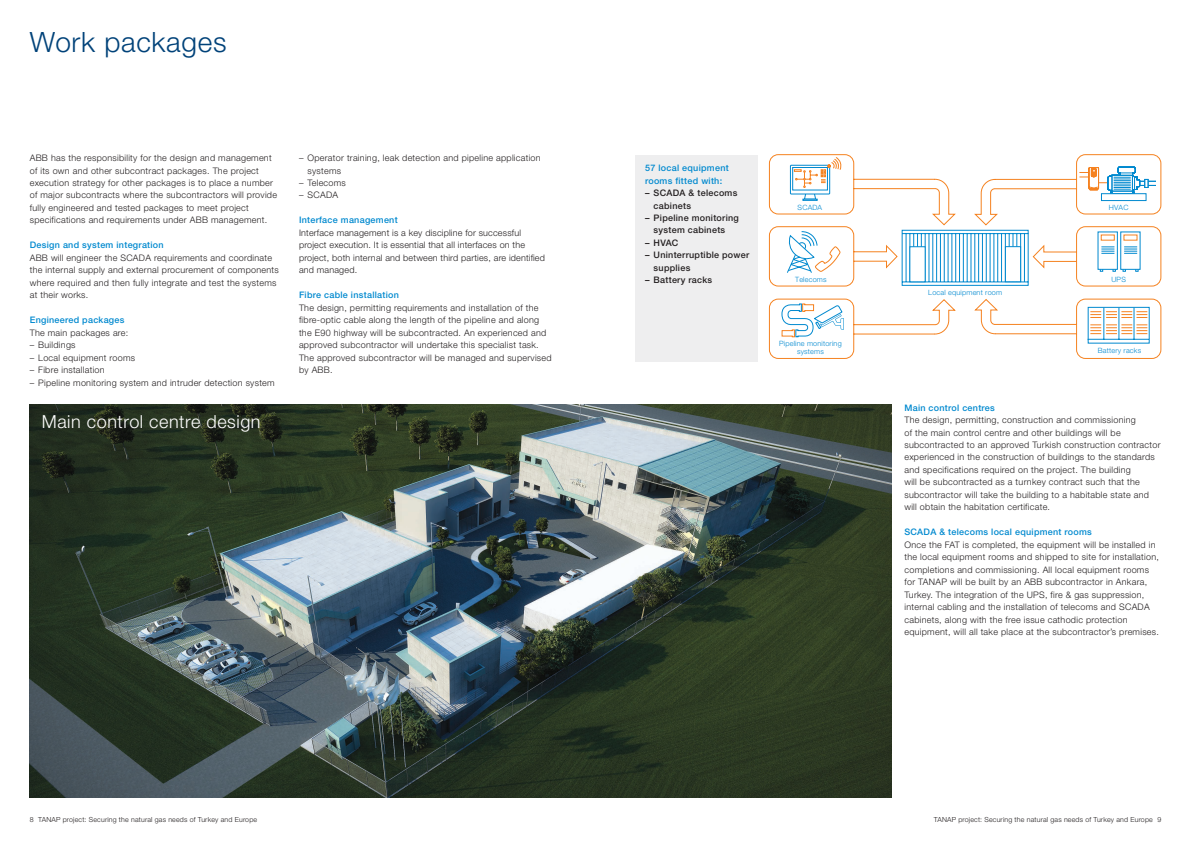
<style>
.page{position:relative;width:1191px;height:842px;background:#fff}
.page>*{position:absolute;margin:0;border:0;box-sizing:border-box;transform-origin:0 0}
.t1{font:300 28px "Helvetica Neue";letter-spacing:.025em;color:#004279}
.t2{font:300 18px "Helvetica Neue";letter-spacing:.03em;color:#fff}
.t3{font:300 9px/12.5px "Helvetica Neue";letter-spacing:.03em;color:#231f20}
.t4{font:500 9px/12.4px "Helvetica Neue";letter-spacing:.03em;color:#0089cf}
.t5{font:500 9px/12.4px "Helvetica Neue";letter-spacing:.03em;color:#231f20}
.t6{font:300 7.3px/8.3px "Helvetica Neue";letter-spacing:.025em;color:#0089d0;text-align:center}
.t7{font:300 7px "Helvetica Neue";letter-spacing:.025em;color:#231f20}
</style>
<div class="page">
<div style="left:635px;top:155px;width:122px;height:206px;background:#eeeeef"></div>
<hr style="left:1190px;top:311px;width:1px;height:43px;background:#0089cf">
<svg style="left:769px;top:154px;width:392px;height:205px"></svg>
<img style="left:30px;top:404px;width:862px;height:393px">
<h1 class="t1" style="left:30px;top:25px;width:198px">Work packages</h1>
<p class="t3" style="left:30px;top:151px;width:249px">ABB has the responsibility for the design and management of its own and other subcontract packages. The project execution strategy for other packages is to place a number of major subcontracts where the subcontractors will provide fully engineered and tested packages to meet project specifications and requirements under ABB management.</p>
<p class="t4" style="left:30px;top:239px;width:135px">Design and system integration</p>
<p class="t3" style="left:30px;top:251px;width:250px">ABB will engineer the SCADA requirements and coordinate the internal supply and external procurement of components where required and then fully integrate and test the systems at their works.</p>
<p class="t4" style="left:30px;top:314px;width:96px">Engineered packages</p>
<p class="t3" style="left:30px;top:326px;width:100px">The main packages are:</p>
<p class="t3" style="left:30px;top:338px;width:47px">– Buildings</p>
<p class="t3" style="left:30px;top:351px;width:107px">– Local equipment rooms</p>
<p class="t3" style="left:30px;top:363px;width:76px">– Fibre installation</p>
<p class="t3" style="left:30px;top:376px;width:246px">– Pipeline monitoring system and intruder detection system</p>
<h2 class="t2" style="left:42px;top:411px;width:220px">Main control centre design</h2>
<p class="t3" style="left:307px;top:151px;width:235px;text-indent:-9px">– Operator training, leak detection and pipeline application systems</p>
<p class="t3" style="left:299px;top:176px;width:48px">– Telecoms</p>
<p class="t3" style="left:299px;top:189px;width:41px">– SCADA</p>
<p class="t4" style="left:299px;top:214px;width:100px">Interface management</p>
<p class="t3" style="left:299px;top:226px;width:247px">Interface management is a key discipline for successful project execution. It is essential that all interfaces on the project, both internal and between third parties, are identified and managed.</p>
<p class="t4" style="left:299px;top:289px;width:101px">Fibre cable installation</p>
<p class="t3" style="left:299px;top:301px;width:254px">The design, permitting requirements and installation of the fibre-optic cable along the length of the pipeline and along the E90 highway will be subcontracted. An experienced and approved subcontractor will undertake this specialist task.<br>The approved subcontractor will be managed and supervised by ABB.</p>
<p class="t4" style="left:645px;top:162px;width:85px">57 local equipment rooms fitted with:</p>
<p class="t5" style="left:653px;top:187px;width:85px;text-indent:-9px">– SCADA &amp; telecoms cabinets</p>
<p class="t5" style="left:645px;top:212px;width:95px;text-align:center">– Pipeline monitoring system cabinets</p>
<p class="t5" style="left:645px;top:236px;width:35px">– HVAC</p>
<p class="t5" style="left:653px;top:249px;width:97px;text-indent:-9px">– Uninterruptible power supplies</p>
<p class="t5" style="left:645px;top:274px;width:69px">– Battery racks</p>
<p class="t6" style="left:797px;top:203px;width:26px">SCADA</p>
<p class="t6" style="left:795px;top:275px;width:33px">Telecoms</p>
<p class="t6" style="left:779px;top:339px;width:64px">Pipeline monitoring systems</p>
<p class="t6" style="left:1108px;top:203px;width:21px">HVAC</p>
<p class="t6" style="left:928px;top:288px;width:75px">Local equipment room</p>
<p class="t6" style="left:1111px;top:275px;width:16px">UPS</p>
<p class="t6" style="left:1097px;top:346px;width:45px">Battery racks</p>
<p class="t4" style="left:904px;top:401px;width:92px">Main control centres</p>
<p class="t3" style="left:904px;top:413px;width:258px">The design, permitting, construction and commissioning<br>of the main control centre and other buildings will be subcontracted to an approved Turkish construction contractor experienced in the construction of buildings to the standards and specifications required on the project. The building<br>will be subcontracted as a turnkey contract such that the subcontractor will take the building to a habitable state and will obtain the habitation certificate.</p>
<p class="t4" style="left:904px;top:526px;width:189px">SCADA &amp; telecoms local equipment rooms</p>
<p class="t3" style="left:904px;top:538px;width:256px">Once the FAT is completed, the equipment will be installed in the local equipment rooms and shipped to site for installation, completions and commissioning. All local equipment rooms for TANAP will be built by an ABB subcontractor in Ankara, Turkey. The integration of the UPS, fire &amp; gas suppression, internal cabling and the installation of telecoms and SCADA cabinets, along with the free issue cathodic protection equipment, will all take place at the subcontractor’s premises.</p>
<p class="t7" style="left:30px;top:815px;width:229px">8 TANAP project: Securing the natural gas needs of Turkey and Europe</p>
<p class="t7" style="left:933px;top:815px;width:229px">TANAP project: Securing the natural gas needs of Turkey and Europe 9</p>
</div>
